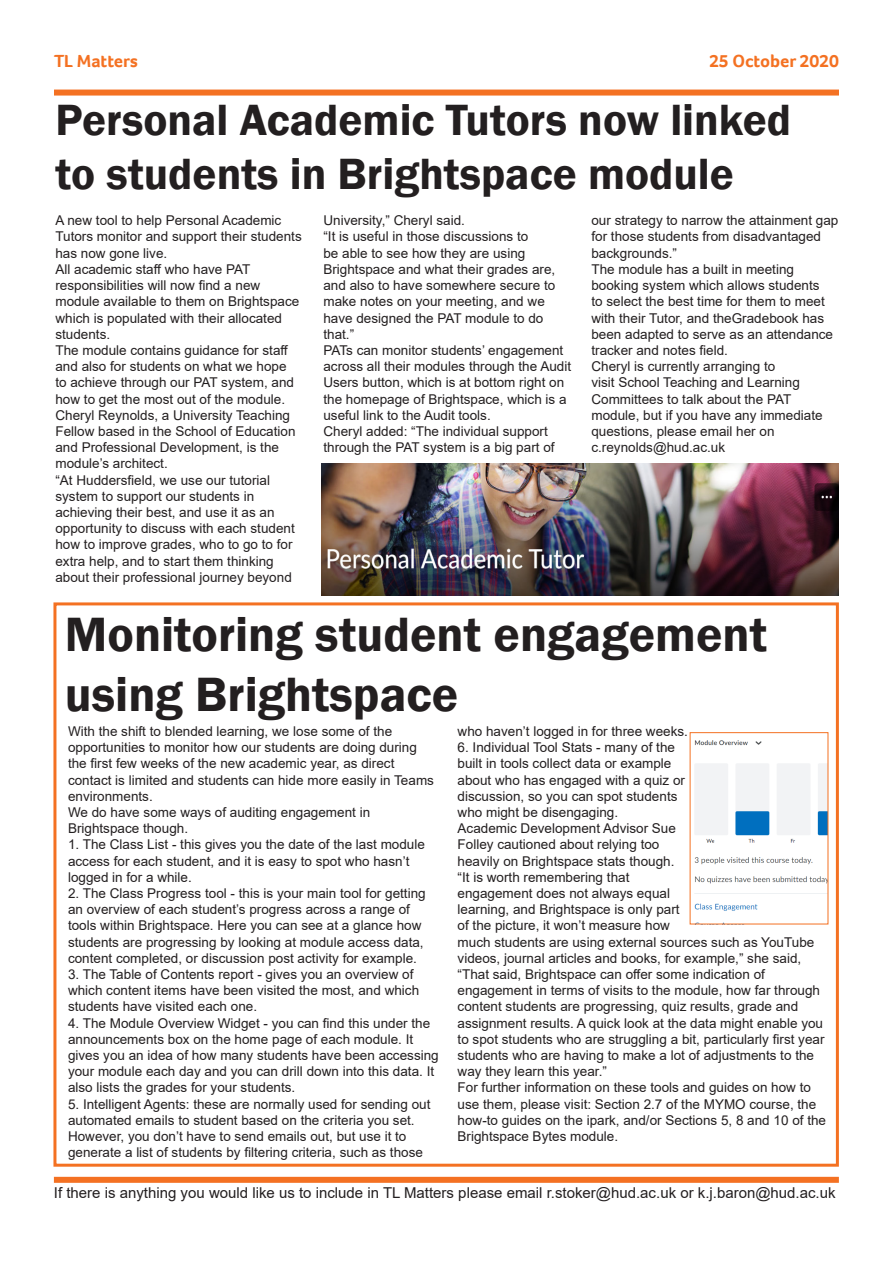
<style>
.page{position:relative;width:893px;height:1263px;background:#fff}
.page>*{position:absolute;margin:0;border:0;box-sizing:border-box;transform-origin:0 0}
.t1{font:600 49.5px/59.4px "Franklin Gothic";color:#231f20}
.t2{font:600 45px/54px "Franklin Gothic";color:#231f20}
.t3{font:700 18px "Foco";color:#f47122}
.t4{font:15px "Arial";color:#231f20}
.t5{font:13.5px/16.2px "Arial";color:#231f20}
</style>
<div class="page">
<div style="left:53px;top:602px;width:786px;height:565px;border:3px solid #f47122"></div>
<div style="left:54px;top:90px;width:785px;height:6px;background:#f47122"></div>
<div style="left:54px;top:1177px;width:785px;height:6px;background:#f47122"></div>
<img style="left:322px;top:463px;width:517px;height:132px">
<img style="left:694px;top:740px;width:132px;height:171px">
<h3 class="t3" style="left:54px;top:49px;width:85px">TL Matters</h3>
<h3 class="t3" style="left:709px;top:49px;width:131px">25 October 2020</h3>
<h2 class="t2" style="left:55px;top:94px;width:737px">Personal Academic Tutors now linked to students in Brightspace module</h2>
<p class="t5" style="left:55px;top:212px;width:248px">A new tool to help Personal Academic Tutors monitor and support their students has now gone live.<br>All academic staff who have PAT responsibilities will now find a new module available to them on Brightspace which is populated with their allocated students.<br>The module contains guidance for staff and also for students on what we hope<br>to achieve through our PAT system, and how to get the most out of the module.<br>Cheryl Reynolds, a University Teaching Fellow based in the School of Education and Professional Development, is the module’s architect.<br>“At Huddersfield, we use our tutorial system to support our students in achieving their best, and use it as an opportunity to discuss with each student how to improve grades, who to go to for extra help, and to start them thinking about their professional journey beyond</p>
<p class="t5" style="left:323px;top:212px;width:249px">University,” Cheryl said.<br>“It is useful in those discussions to<br>be able to see how they are using Brightspace and what their grades are, and also to have somewhere secure to make notes on your meeting, and we have designed the PAT module to do that.”<br>PATs can monitor students’ engagement across all their modules through the Audit Users button, which is at bottom right on the homepage of Brightspace, which is a useful link to the Audit tools.<br>Cheryl added: “The individual support through the PAT system is a big part of</p>
<p class="t5" style="left:591px;top:212px;width:248px">our strategy to narrow the attainment gap for those students from disadvantaged backgrounds.”<br>The module has a built in meeting booking system which allows students<br>to select the best time for them to meet with their Tutor, and theGradebook has been adapted to serve as an attendance tracker and notes field.<br>Cheryl is currently arranging to<br>visit School Teaching and Learning Committees to talk about the PAT module, but if you have any immediate questions, please email her on c.reynolds@hud.ac.uk</p>
<h1 class="t1" style="left:65px;top:606px;width:704px">Monitoring student engagement using Brightspace</h1>
<p class="t5" style="left:68px;top:723px;width:367px">With the shift to blended learning, we lose some of the opportunities to monitor how our students are doing during the first few weeks of the new academic year, as direct contact is limited and students can hide more easily in Teams environments.<br>We do have some ways of auditing engagement in Brightspace though.</p>
<p class="t5" style="left:68px;top:836px;width:358px">1. The Class List - this gives you the date of the last module access for each student, and it is easy to spot who hasn’t logged in for a while.</p>
<p class="t5" style="left:68px;top:885px;width:359px">2. The Class Progress tool - this is your main tool for getting an overview of each student’s progress across a range of tools within Brightspace. Here you can see at a glance how students are progressing by looking at module access data, content completed, or discussion post activity for example.</p>
<p class="t5" style="left:68px;top:966px;width:353px">3. The Table of Contents report - gives you an overview of which content items have been visited the most, and which students have visited each one.</p>
<p class="t5" style="left:68px;top:1015px;width:372px">4. The Module Overview Widget - you can find this under the announcements box on the home page of each module. It gives you an idea of how many students have been accessing your module each day and you can drill down into this data. It also lists the grades for your students.</p>
<p class="t5" style="left:68px;top:1096px;width:364px">5. Intelligent Agents: these are normally used for sending out automated emails to student based on the criteria you set.<br>However, you don’t have to send emails out, but use it to generate a list of students by filtering criteria, such as those</p>
<p class="t5" style="left:458px;top:723px;width:232px">who haven’t logged in for three weeks.</p>
<p class="t5" style="left:458px;top:739px;width:370px">6. Individual Tool Stats - many of the<br>built in tools collect data or example<br>about who has engaged with a quiz or<br>discussion, so you can spot students<br>who might be disengaging.<br>Academic Development Advisor Sue<br>Folley cautioned about relying too<br>heavily on Brightspace stats though.<br>“It is worth remembering that<br>engagement does not always equal<br>learning, and Brightspace is only part<br>of the picture, it won’t measure how<br>much students are using external sources such as YouTube videos, journal articles and books, for example,” she said, “That said, Brightspace can offer some indication of engagement in terms of visits to the module, how far through content students are progressing, quiz results, grade and assignment results. A quick look at the data might enable you to spot students who are struggling a bit, particularly first year students who are having to make a lot of adjustments to the way they learn this year.”<br>For further information on these tools and guides on how to use them, please visit: Section 2.7 of the MYMO course, the how-to guides on the ipark, and/or Sections 5, 8 and 10 of the Brightspace Bytes module.</p>
<p class="t4" style="left:54px;top:1182px;width:783px">If there is anything you would like us to include in TL Matters please email r.stoker@hud.ac.uk or k.j.baron@hud.ac.uk</p>
</div>
